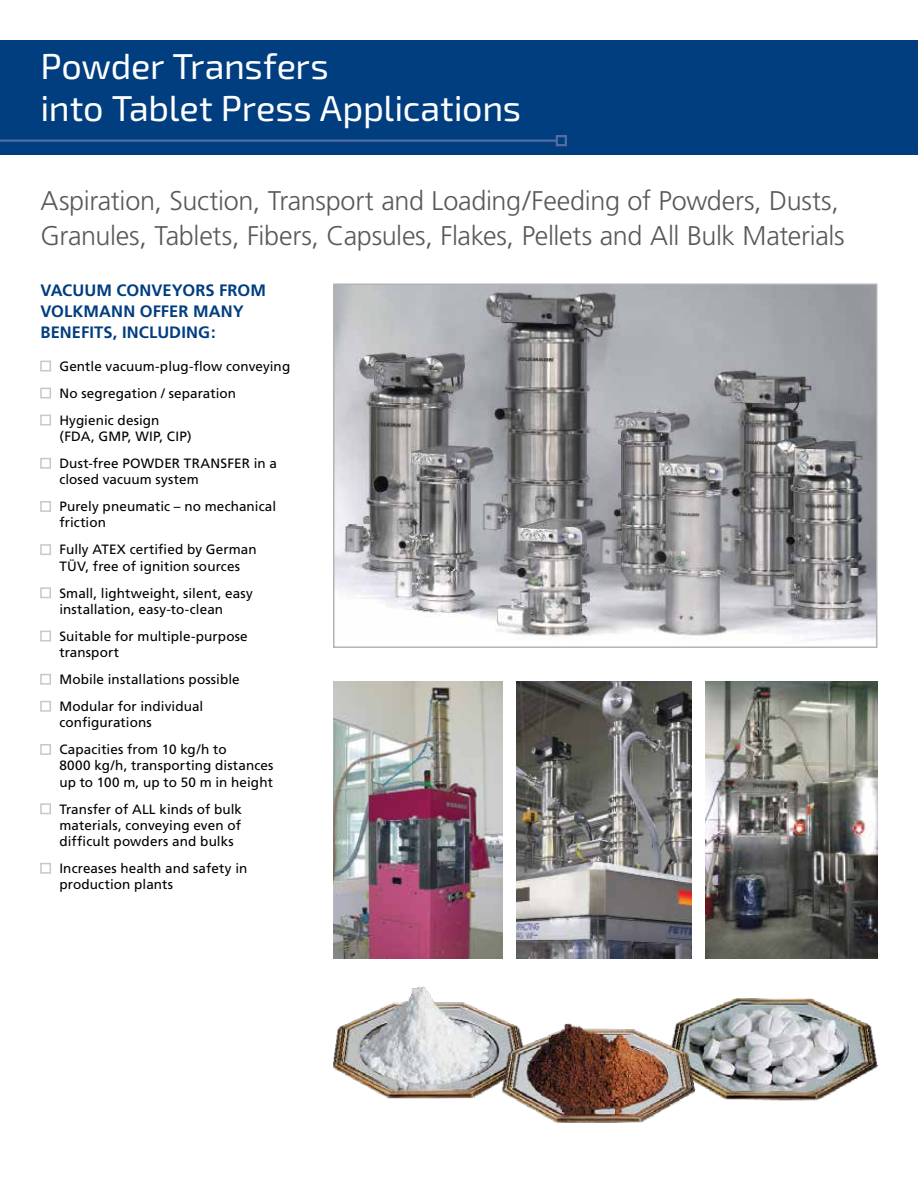
<style>
.page{position:relative;width:918px;height:1188px;background:#fff}
.page>*{position:absolute;margin:0;border:0;box-sizing:border-box;transform-origin:0 0}
.t1{font:36px/42px "Exo 2.0";letter-spacing:-.01em;color:#fff}
.t2{font:300 27px/34.5px "Frutiger";letter-spacing:-.01em;color:#58595b}
.t3{font:700 16.5px/21px "Frutiger";letter-spacing:.005em;color:#003e80}
.t4{font:13.5px/16.2px "Frutiger";letter-spacing:.005em;color:#000}
.s1{color:#c7c8ca}
</style>
<div class="page">
<div style="left:0;top:40px;width:918px;height:115px;background:#003e80"></div>
<hr style="left:0;top:140px;width:557px;height:2px;background:#546ba1">
<div style="left:556px;top:135px;width:11px;height:11px;border:2px solid #546ba1"></div>
<img style="left:336px;top:287px;width:538px;height:354px">
<div style="left:333px;top:284px;width:544px;height:364px;border:2px solid #b1b4b6"></div>
<img style="left:705px;top:682px;width:173px;height:276px">
<img style="left:516px;top:682px;width:176px;height:276px">
<img style="left:333px;top:682px;width:170px;height:276px">
<img style="left:333px;top:986px;width:152px;height:113px">
<img style="left:706px;top:998px;width:172px;height:103px">
<img style="left:485px;top:1010px;width:221px;height:113px">
<h1 class="t1" style="left:40px;top:46px;width:482px">Powder Transfers<br>into Tablet Press Applications</h1>
<h2 class="t2" style="left:40px;top:184px;width:806px">Aspiration, Suction, Transport and Loading/Feeding of Powders, Dusts,<br>Granules, Tablets, Fibers, Capsules, Flakes, Pellets and All Bulk Materials</h2>
<p class="t3" style="left:40px;top:280px;width:227px">VACUUM CONVEYORS FROM<br>VOLKMANN OFFER MANY<br>BENEFITS, INCLUDING:</p>
<p class="t4" style="left:40px;top:358px;width:251px"><span class="s1">■</span> Gentle vacuum-plug-flow conveying</p>
<p class="t4" style="left:40px;top:385px;width:197px"><span class="s1">■</span> No segregation / separation</p>
<p class="t4" style="left:59px;top:412px;width:134px;text-indent:-19px"><span class="s1">■</span> Hygienic design (FDA, GMP, WIP, CIP)</p>
<p class="t4" style="left:59px;top:455px;width:219px;text-indent:-19px"><span class="s1">■</span> Dust-free POWDER TRANSFER in a closed vacuum system</p>
<p class="t4" style="left:59px;top:498px;width:218px;text-indent:-19px"><span class="s1">■</span> Purely pneumatic – no mechanical friction</p>
<p class="t4" style="left:40px;top:541px;width:218px;text-align:center"><span class="s1">■</span> Fully ATEX certified by German<br>TÜV, free of ignition sources</p>
<p class="t4" style="left:59px;top:585px;width:195px;text-indent:-19px"><span class="s1">■</span> Small, lightweight, silent, easy installation, easy-to-clean</p>
<p class="t4" style="left:59px;top:628px;width:190px;text-indent:-19px"><span class="s1">■</span> Suitable for multiple-purpose transport</p>
<p class="t4" style="left:40px;top:671px;width:201px"><span class="s1">■</span> Mobile installations possible</p>
<p class="t4" style="left:59px;top:698px;width:145px;text-indent:-19px"><span class="s1">■</span> Modular for individual configurations</p>
<p class="t4" style="left:59px;top:741px;width:216px;text-indent:-19px"><span class="s1">■</span> Capacities from 10 kg/h to<br>8000 kg/h, transporting distances up to 100 m, up to 50 m in height</p>
<p class="t4" style="left:59px;top:801px;width:184px;text-align:justify;text-indent:-19px"><span class="s1">■</span> Transfer of ALL kinds of bulk materials, conveying even of difficult powders and bulks</p>
<p class="t4" style="left:59px;top:860px;width:189px;text-indent:-19px"><span class="s1">■</span> Increases health and safety in production plants</p>
</div>
